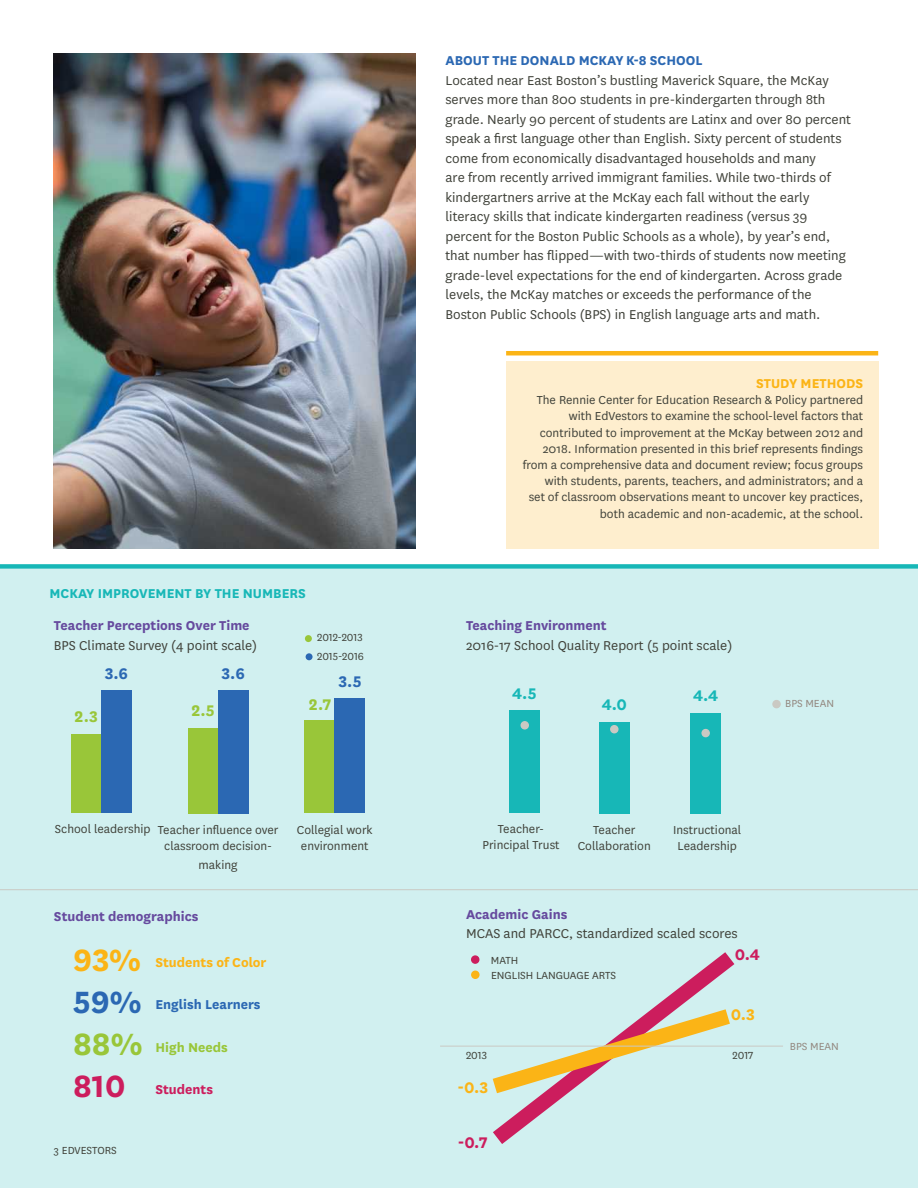
<style>
.page{position:relative;width:918px;height:1188px;background:#fff}
.page>*{position:absolute;margin:0;border:0;box-sizing:border-box;transform-origin:0 0}
.t1{font:700 36px "National";color:#fbb416}
.t2{font:700 36px "National";color:#2b68b3}
.t3{font:700 36px "National";color:#99c639}
.t4{font:700 36px "National";color:#cc1d5d}
.t5{font:700 18px "National";color:#17b7b7}
.t6{font:700 18px "National";color:#2b68b3}
.t7{font:700 18px "National";color:#99c639}
.t8{font:700 18px "National";color:#cc1d5d}
.t9{font:700 18px "National";color:#fbb416}
.t10{font:15px/19.5px "National";color:#40423a}
.t11{font:700 15px "National";color:#664a9e}
.t12{font:700 15px "National";color:#2b68b3}
.t13{font:700 15px "National";color:#17b7b7}
.t14{font:700 15px "National";color:#fbb416}
.t15{font:700 15px "National";color:#99c639}
.t16{font:700 15px "National";color:#cc1d5d}
.t17{font:13.5px/16.2px "National";color:#40423a;text-align:center}
.t18{font:12px/15.1px "National";color:#40423a}
.t19{font:12px "National";color:#938880}
</style>
<div class="page">
<div style="left:0;top:569px;width:918px;height:619px;background:#d1f0f0"></div>
<hr style="left:506px;top:351px;width:372px;height:4px;background:#fbb416">
<div style="left:506px;top:362px;width:372px;height:187px;background:#feeece"></div>
<div style="left:773px;top:701px;width:7px;height:7px;background:#cac9c3;border-radius:50%"></div>
<div style="left:772px;top:700px;width:9px;height:8px;border:2px solid #cac9c3;border-radius:50%"></div>
<div style="left:472px;top:956px;width:7px;height:7px;background:#cc1d5d;border-radius:50%"></div>
<div style="left:471px;top:955px;width:8px;height:9px;border:2px solid #cc1d5d;border-radius:50%"></div>
<div style="left:472px;top:971px;width:7px;height:7px;background:#fbb416;border-radius:50%"></div>
<div style="left:471px;top:970px;width:9px;height:9px;border:2px solid #fbb416;border-radius:50%"></div>
<hr style="left:0;top:889px;width:918px;height:1px;background:#cac9c3">
<div style="left:0;top:564px;width:918px;height:5px;background:#17b7b7"></div>
<img style="left:54px;top:54px;width:362px;height:495px">
<div style="left:305px;top:720px;width:30px;height:92px;background:#99c639"></div>
<div style="left:335px;top:698px;width:30px;height:115px;background:#2b68b3"></div>
<div style="left:306px;top:653px;width:7px;height:7px;background:#2b68b3;border-radius:50%"></div>
<div style="left:305px;top:635px;width:7px;height:7px;background:#99c639;border-radius:50%"></div>
<div style="left:510px;top:711px;width:30px;height:102px;background:#17b7b7"></div>
<div style="left:521px;top:722px;width:7px;height:7px;background:#cac9c3;border-radius:50%"></div>
<div style="left:520px;top:721px;width:9px;height:8px;border:2px solid #cac9c3;border-radius:50%"></div>
<div style="left:599px;top:723px;width:30px;height:91px;background:#17b7b7"></div>
<div style="left:611px;top:726px;width:7px;height:7px;background:#cac9c3;border-radius:50%"></div>
<div style="left:610px;top:725px;width:8px;height:8px;border:2px solid #cac9c3;border-radius:50%"></div>
<div style="left:691px;top:714px;width:30px;height:100px;background:#17b7b7"></div>
<div style="left:702px;top:730px;width:7px;height:7px;background:#cac9c3;border-radius:50%"></div>
<div style="left:701px;top:729px;width:9px;height:8px;border:2px solid #cac9c3;border-radius:50%"></div>
<div style="left:71px;top:734px;width:30px;height:79px;background:#99c639"></div>
<div style="left:101px;top:690px;width:30px;height:123px;background:#2b68b3"></div>
<div style="left:188px;top:728px;width:30px;height:85px;background:#99c639"></div>
<div style="left:218px;top:690px;width:30px;height:123px;background:#2b68b3"></div>
<svg style="left:476px;top:952px;width:275px;height:192px"></svg>
<svg style="left:476px;top:998px;width:270px;height:107px"></svg>
<hr style="left:440px;top:1046px;width:343px;height:1px;background:#cac9c3">
<p class="t13" style="left:49px;top:583px;width:258px">MCKAY IMPROVEMENT BY THE NUMBERS</p>
<p class="t11" style="left:54px;top:615px;width:197px">Teacher Perceptions Over Time</p>
<p class="t10" style="left:54px;top:635px;width:205px">BPS Climate Survey (4 point scale)</p>
<p class="t6" style="left:105px;top:661px;width:25px">3.6</p>
<p class="t6" style="left:222px;top:661px;width:25px">3.6</p>
<p class="t18" style="left:317px;top:629px;width:47px">2012-2013</p>
<p class="t18" style="left:317px;top:648px;width:48px">2015-2016</p>
<p class="t6" style="left:339px;top:668px;width:24px">3.5</p>
<p class="t7" style="left:75px;top:704px;width:25px">2.3</p>
<p class="t7" style="left:191px;top:698px;width:25px">2.5</p>
<p class="t7" style="left:309px;top:691px;width:24px">2.7</p>
<p class="t17" style="left:164px;top:821px;width:116px;text-align:left;text-indent:-109px">School leadership Teacher influence over classroom decision-</p>
<p class="t17" style="left:199px;top:856px;width:41px">making</p>
<p class="t11" style="left:54px;top:906px;width:146px">Student demographics</p>
<h1 class="t1" style="left:73px;top:934px;width:69px">93%</h1>
<p class="t14" style="left:155px;top:952px;width:113px">Students of Color</p>
<h1 class="t2" style="left:73px;top:976px;width:70px">59%</h1>
<p class="t12" style="left:155px;top:994px;width:107px">English Learners</p>
<h1 class="t3" style="left:73px;top:1018px;width:71px">88%</h1>
<p class="t15" style="left:155px;top:1036px;width:74px">High Needs</p>
<h1 class="t4" style="left:73px;top:1061px;width:54px">810</h1>
<p class="t16" style="left:155px;top:1079px;width:59px">Students</p>
<p class="t17" style="left:297px;top:821px;width:77px">Collegial work environment</p>
<p class="t18" style="left:54px;top:1142px;width:64px">3 EDVESTORS</p>
<p class="t12" style="left:445px;top:50px;width:258px">ABOUT THE DONALD MCKAY K-8 SCHOOL</p>
<p class="t10" style="left:445px;top:70px;width:407px">Located near East Boston’s bustling Maverick Square, the McKay serves more than 800 students in pre-kindergarten through 8th grade. Nearly 90 percent of students are Latinx and over 80 percent speak a first language other than English. Sixty percent of students come from economically disadvantaged households and many<br>are from recently arrived immigrant families. While two-thirds of kindergartners arrive at the McKay each fall without the early literacy skills that indicate kindergarten readiness (versus 39 percent for the Boston Public Schools as a whole), by year’s end, that number has flipped—with two-thirds of students now meeting grade-level expectations for the end of kindergarten. Across grade levels, the McKay matches or exceeds the performance of the Boston Public Schools (BPS) in English language arts and math.</p>
<p class="t14" style="left:756px;top:373px;width:108px">STUDY METHODS</p>
<p class="t17" style="left:523px;top:391px;width:342px;text-align:right">The Rennie Center for Education Research &amp; Policy partnered with EdVestors to examine the school-level factors that contributed to improvement at the McKay between 2012 and 2018. Information presented in this brief represents findings from a comprehensive data and document review; focus groups with students, parents, teachers, and administrators; and a<br>set of classroom observations meant to uncover key practices, both academic and non-academic, at the school.</p>
<p class="t11" style="left:466px;top:615px;width:142px">Teaching Environment</p>
<p class="t10" style="left:466px;top:635px;width:268px">2016-17 School Quality Report (5 point scale)</p>
<p class="t5" style="left:512px;top:680px;width:26px">4.5</p>
<p class="t5" style="left:602px;top:692px;width:27px">4.0</p>
<p class="t5" style="left:693px;top:683px;width:27px">4.4</p>
<p class="t19" style="left:785px;top:695px;width:50px">BPS MEAN</p>
<p class="t17" style="left:482px;top:820px;width:79px">Teacher-<br>Principal Trust</p>
<p class="t17" style="left:578px;top:821px;width:75px">Teacher<br>Collaboration</p>
<p class="t17" style="left:673px;top:821px;width:70px">Instructional<br>Leadership</p>
<p class="t11" style="left:466px;top:904px;width:103px">Academic Gains</p>
<p class="t10" style="left:466px;top:923px;width:273px">MCAS and PARCC, standardized scaled scores</p>
<p class="t18" style="left:491px;top:952px;width:127px">MATH<br>ENGLISH LANGUAGE ARTS</p>
<p class="t18" style="left:466px;top:1047px;width:22px">2013</p>
<p class="t9" style="left:458px;top:1074px;width:32px">-0.3</p>
<p class="t8" style="left:458px;top:1129px;width:31px">-0.7</p>
<p class="t8" style="left:735px;top:942px;width:27px">0.4</p>
<p class="t9" style="left:731px;top:1002px;width:26px">0.3</p>
<p class="t18" style="left:732px;top:1047px;width:22px">2017</p>
<p class="t19" style="left:790px;top:1038px;width:50px">BPS MEAN</p>
</div>
